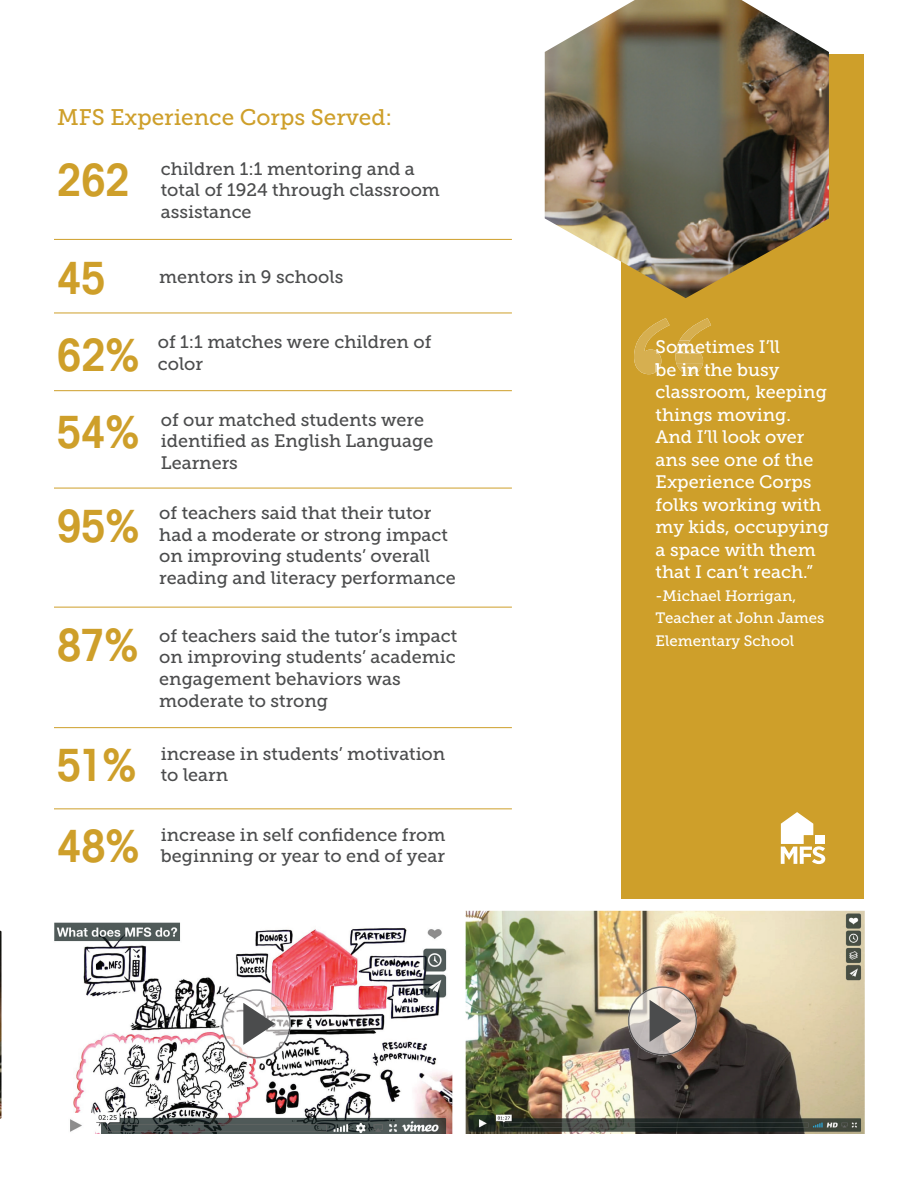
<style>
.page{position:relative;width:918px;height:1188px;background:#fff}
.page>*{position:absolute;margin:0;border:0;box-sizing:border-box;transform-origin:0 0}
.t1{font:600 condensed 48px/98.1px "Avalon";color:#ce9f2a}
.t2{font:22.5px "Museo Slab 500";color:#ce9f2a}
.t3{font:18px/21.6px "Museo Slab 500";color:#4b4c4d}
.t4{font:18px/22.5px "Museo Slab 500";color:#fff}
.t5{font:15px/22.5px "Museo Slab 500";color:#fff}
</style>
<div class="page">
<div style="left:621px;top:54px;width:243px;height:845px;background:#ce9f2a"></div>
<img style="left:0;top:931px;width:2px;height:188px">
<img style="left:466px;top:911px;width:399px;height:223px">
<img style="left:54px;top:922px;width:399px;height:212px">
<hr style="left:54px;top:239px;width:458px;height:1px;background:#ce9f2a">
<hr style="left:54px;top:313px;width:458px;height:1px;background:#ce9f2a">
<hr style="left:54px;top:390px;width:458px;height:1px;background:#ce9f2a">
<hr style="left:54px;top:488px;width:458px;height:1px;background:#ce9f2a">
<hr style="left:54px;top:607px;width:458px;height:1px;background:#ce9f2a">
<hr style="left:54px;top:727px;width:458px;height:1px;background:#ce9f2a">
<hr style="left:54px;top:808px;width:458px;height:1px;background:#ce9f2a">
<img style="left:545px;top:0;width:284px;height:298px">
<svg style="left:634px;top:318px;width:77px;height:56px"></svg>
<svg style="left:781px;top:812px;width:44px;height:52px"></svg>
<img style="left:222px;top:989px;width:69px;height:69px">
<svg style="left:243px;top:1003px;width:32px;height:42px"></svg>
<img style="left:628px;top:986px;width:69px;height:69px">
<svg style="left:650px;top:1000px;width:31px;height:42px"></svg>
<p class="t2" style="left:57px;top:105px;width:336px">MFS Experience Corps Served:</p>
<h1 class="t1" style="left:57px;top:131px;width:74px">262<br>45</h1>
<p class="t3" style="left:161px;top:158px;width:281px">children 1:1 mentoring and a total of 1924 through classroom assistance</p>
<p class="t3" style="left:159px;top:266px;width:186px">mentors in 9 schools</p>
<h1 class="t1" style="left:57px;top:317px;width:84px;line-height:77.1px">62%<br>54%</h1>
<h1 class="t1" style="left:57px;top:477px;width:84px">95%</h1>
<h1 class="t1" style="left:57px;top:597px;width:83px">87%</h1>
<h1 class="t1" style="left:57px;top:725px;width:84px;line-height:80.7px">51%<br>48%</h1>
<p class="t3" style="left:158px;top:332px;width:275px">of 1:1 matches were children of color</p>
<p class="t3" style="left:161px;top:409px;width:274px">of our matched students were identified as English Language<br>Learners</p>
<p class="t3" style="left:159px;top:502px;width:298px">of teachers said that their tutor had a moderate or strong impact on improving students’ overall reading and literacy performance</p>
<p class="t3" style="left:159px;top:625px;width:299px">of teachers said the tutor’s impact on improving students’ academic engagement behaviors was moderate to strong</p>
<p class="t3" style="left:161px;top:743px;width:286px">increase in students’ motivation to learn</p>
<p class="t3" style="left:161px;top:824px;width:286px">increase in self confidence from beginning or year to end of year</p>
<p class="t4" style="left:656px;top:336px;width:126px">Sometimes I’ll be in the busy</p>
<p class="t4" style="left:656px;top:381px;width:175px">classroom, keeping things moving.<br>And I’ll look over ans see one of the<br>Experience Corps folks working with my kids, occupying a space with them that I can’t reach.”</p>
<p class="t5" style="left:656px;top:585px;width:170px">-Michael Horrigan,<br>Teacher at John James<br>Elementary School</p>
</div>
